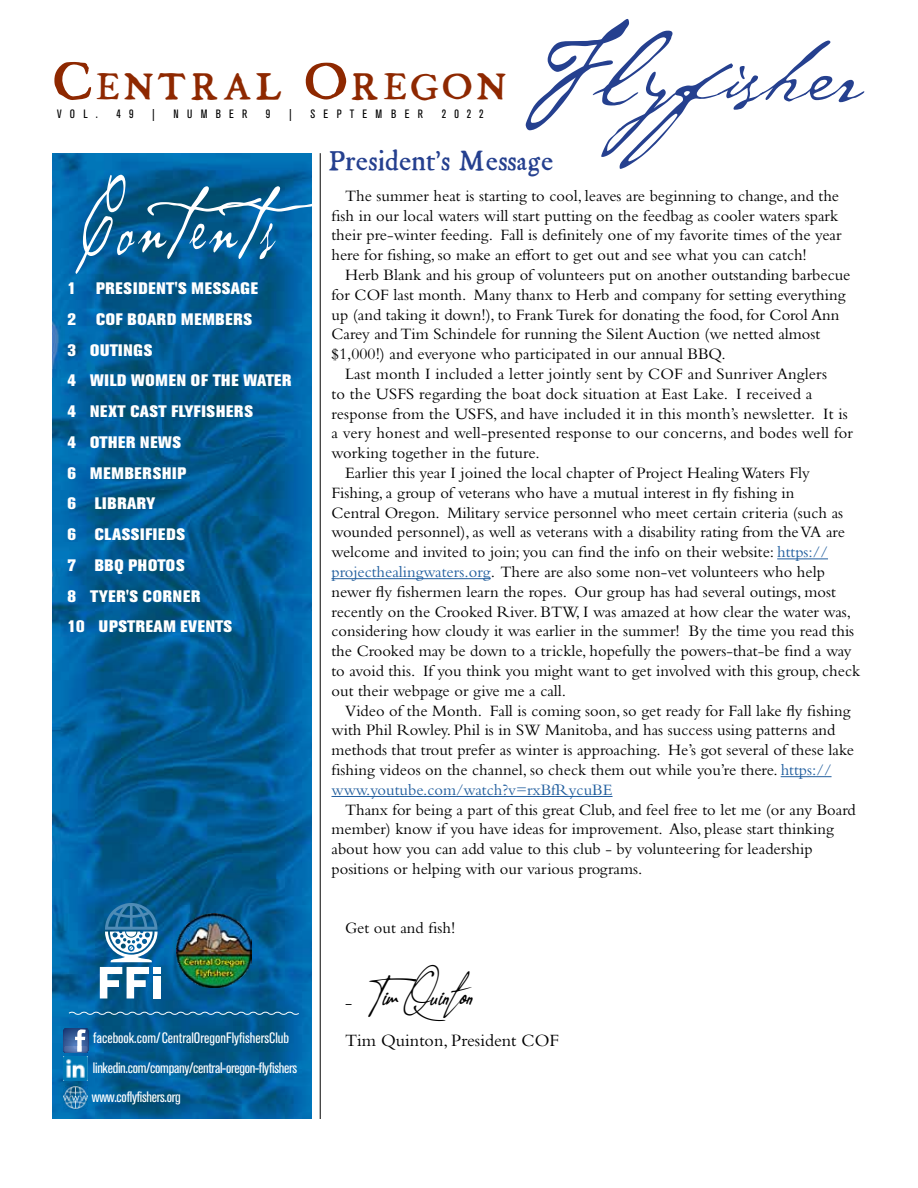
<style>
.page{position:relative;width:918px;height:1188px;background:#fff}
.page>*{position:absolute;margin:0;border:0;box-sizing:border-box;transform-origin:0 0}
.t1{font:108px "Cezanne";letter-spacing:.1em;color:#fff;scale:.5 1}
.t2{font:102.9px "Cezanne";color:#25408f}
.t3{font:36.15px "Kis Miklos";letter-spacing:.085em;color:#8e2800}
.t4{font:27px "Kis Miklos";color:#25408f}
.t5{font:27px "Allison Tessa Extraexpanded Extra";color:#000}
.t6{font:18px "Bembo Std";color:#000}
.t7{font:16.5px/19.8px "Bembo Std";color:#000}
.t8{font:800 16.5px/30.8px "Akzidenz Grotesk BE";letter-spacing:.05em;color:#fff}
.t9{font:16.5px "Bembo Std";letter-spacing:.03em;color:#000}
.t10{font:16.5px "Bembo Std";color:#215e9e}
.t11{font:condensed 15px/30px "Akzidenz Grotesk BE";letter-spacing:-.02em;color:#fff}
.t12{font:condensed 12px "Akzidenz Grotesk BE";letter-spacing:.7em;color:#000}
.s1{font-size:51.6px}
.s2{color:#215e9e}
.s3{font-family:"Bembo Std";font-size:18px}
</style>
<div class="page">
<img style="left:52px;top:153px;width:260px;height:966px">
<hr style="left:320px;top:153px;width:1px;height:966px;background:#000">
<svg style="left:64px;top:1028px;width:24px;height:24px"></svg>
<img style="left:64px;top:1057px;width:24px;height:24px">
<img style="left:64px;top:1085px;width:24px;height:24px">
<svg style="left:68px;top:1011px;width:232px;height:5px"></svg>
<hr style="left:777px;top:558px;width:51px;height:1px;background:#215e9e">
<hr style="left:332px;top:578px;width:159px;height:1px;background:#215e9e">
<hr style="left:781px;top:776px;width:51px;height:1px;background:#215e9e">
<hr style="left:332px;top:796px;width:281px;height:1px;background:#215e9e">
<img style="left:177px;top:914px;width:74px;height:74px">
<div style="left:153px;top:967px;width:8px;height:7px;background:#fff"></div>
<div style="left:153px;top:976px;width:8px;height:22px;background:#fff"></div>
<svg style="left:100px;top:903px;width:58px;height:96px"></svg>
<h2 class="t2" style="left:525px;top:3px;width:338px">Flyfisher</h2>
<h3 class="t3" style="left:52px;top:65px;width:455px"><span class="s1">C</span>ENTRAL <span class="s1">O</span>REGON</h3>
<p class="t12" style="left:57px;top:107px;width:42px">VOL.</p>
<p class="t12" style="left:116px;top:107px;width:19px">4 9</p>
<p class="t12" style="left:152px;top:107px;width:4px">|</p>
<p class="t12" style="left:173px;top:107px;width:76px">NUMBER</p>
<p class="t12" style="left:266px;top:107px;width:6px">9</p>
<p class="t12" style="left:289px;top:107px;width:4px">|</p>
<p class="t12" style="left:310px;top:107px;width:114px">SEPTEMBER</p>
<p class="t12" style="left:442px;top:107px;width:43px">2022</p>
<h3 class="t4" style="left:328px;top:145px;width:227px">President’s Message</h3>
<h1 class="t1" style="left:81px;top:148px;width:551px">Contents</h1>
<p class="t7" style="left:332px;top:185px;width:512px;text-indent:13px">The summer heat is starting to cool, leaves are beginning to change, and the fish in our local waters will start putting on the feedbag as cooler waters spark their pre-winter feeding. Fall is definitely one of my favorite times of the year here for fishing, so make an effort to get out and see what you can catch!</p>
<p class="t7" style="left:332px;top:265px;width:521px;text-indent:13px">Herb Blank and his group of volunteers put on another outstanding barbecue for COF last month. Many thanx to Herb and company for setting everything up (and taking it down!), to Frank Turek for donating the food, for Corol Ann Carey and Tim Schindele for running the Silent Auction (we netted almost $1,000!) and everyone who participated in our annual BBQ.</p>
<p class="t7" style="left:345px;top:364px;width:484px">Last month I included a letter jointly sent by COF and Sunriver Anglers</p>
<p class="t7" style="left:332px;top:383px;width:482px">to the USFS regarding the boat dock situation at East Lake. I received a</p>
<p class="t7" style="left:332px;top:403px;width:518px">response from the USFS, and have included it in this month’s newsletter. It is</p>
<p class="t7" style="left:332px;top:423px;width:523px">a very honest and well-presented response to our concerns, and bodes well for</p>
<p class="t7" style="left:332px;top:443px;width:210px">working together in the future.</p>
<p class="t7" style="left:345px;top:463px;width:467px">Earlier this year I joined the local chapter of Project Healing Waters Fly</p>
<p class="t7" style="left:332px;top:482px;width:464px">Fishing, a group of veterans who have a mutual interest in fly fishing in</p>
<p class="t7" style="left:332px;top:502px;width:513px">Central Oregon. Military service personnel who meet certain criteria (such as</p>
<p class="t7" style="left:332px;top:522px;width:515px">wounded personnel), as well as veterans with a disability rating from the VA are</p>
<p class="t7" style="left:332px;top:542px;width:498px">welcome and invited to join; you can find the info on their website: <span class="s2">https://</span></p>
<p class="t7" style="left:332px;top:562px;width:494px"><span class="s2">projecthealingwaters.org</span>. There are also some non-vet volunteers who help</p>
<p class="t7" style="left:332px;top:581px;width:506px">newer fly fishermen learn the ropes. Our group has had several outings, most</p>
<p class="t7" style="left:332px;top:601px;width:521px">recently on the Crooked River. BTW, I was amazed at how clear the water was,</p>
<p class="t7" style="left:332px;top:621px;width:524px">considering how cloudy it was earlier in the summer! By the time you read this</p>
<p class="t9" style="left:332px;top:641px;width:522px">the Crooked may be down to a trickle, hopefully the powers-that-be find a way</p>
<p class="t7" style="left:332px;top:661px;width:530px">to avoid this. If you think you might want to get involved with this group, check</p>
<p class="t7" style="left:332px;top:680px;width:236px">out their webpage or give me a call.</p>
<p class="t7" style="left:345px;top:700px;width:507px">Video of the Month. Fall is coming soon, so get ready for Fall lake fly fishing</p>
<p class="t7" style="left:332px;top:720px;width:505px">with Phil Rowley. Phil is in SW Manitoba, and has success using patterns and</p>
<p class="t7" style="left:332px;top:740px;width:524px">methods that trout prefer as winter is approaching. He’s got several of these lake</p>
<p class="t7" style="left:332px;top:760px;width:502px">fishing videos on the channel, so check them out while you’re there. <span class="s2">https://</span></p>
<p class="t10" style="left:332px;top:780px;width:283px">www.youtube.com/watch?v=rxBfRycuBE</p>
<p class="t7" style="left:332px;top:799px;width:526px;text-indent:13px">Thanx for being a part of this great Club, and feel free to let me (or any Board member) know if you have ideas for improvement. Also, please start thinking about how you can add value to this club - by volunteering for leadership positions or helping with our various programs.</p>
<p class="t8" style="left:68px;top:273px;width:225px">1 PRESIDENT'S MESSAGE<br>2 COF BOARD MEMBERS<br>3 OUTINGS<br>4 WILD WOMEN OF THE WATER<br>4 NEXT CAST FLYFISHERS<br>4 OTHER NEWS<br>6 MEMBERSHIP<br>6 LIBRARY<br>6 CLASSIFIEDS<br>7 BBQ PHOTOS<br>8 TYER'S CORNER<br>10 UPSTREAM EVENTS</p>
<p class="t11" style="left:93px;top:1024px;width:206px">facebook.com/CentralOregonFlyfishersClub linkedin.com/company/central-oregon-flyfishers</p>
<p class="t11" style="left:92px;top:1082px;width:91px">www.coflyfishers.org</p>
<p class="t7" style="left:345px;top:918px;width:112px">Get out and fish!</p>
<h3 class="t5" style="left:345px;top:983px;width:132px"><span class="s3">-</span> Tim Quinton</h3>
<p class="t6" style="left:345px;top:1030px;width:216px">Tim Quinton, President COF</p>
</div>
